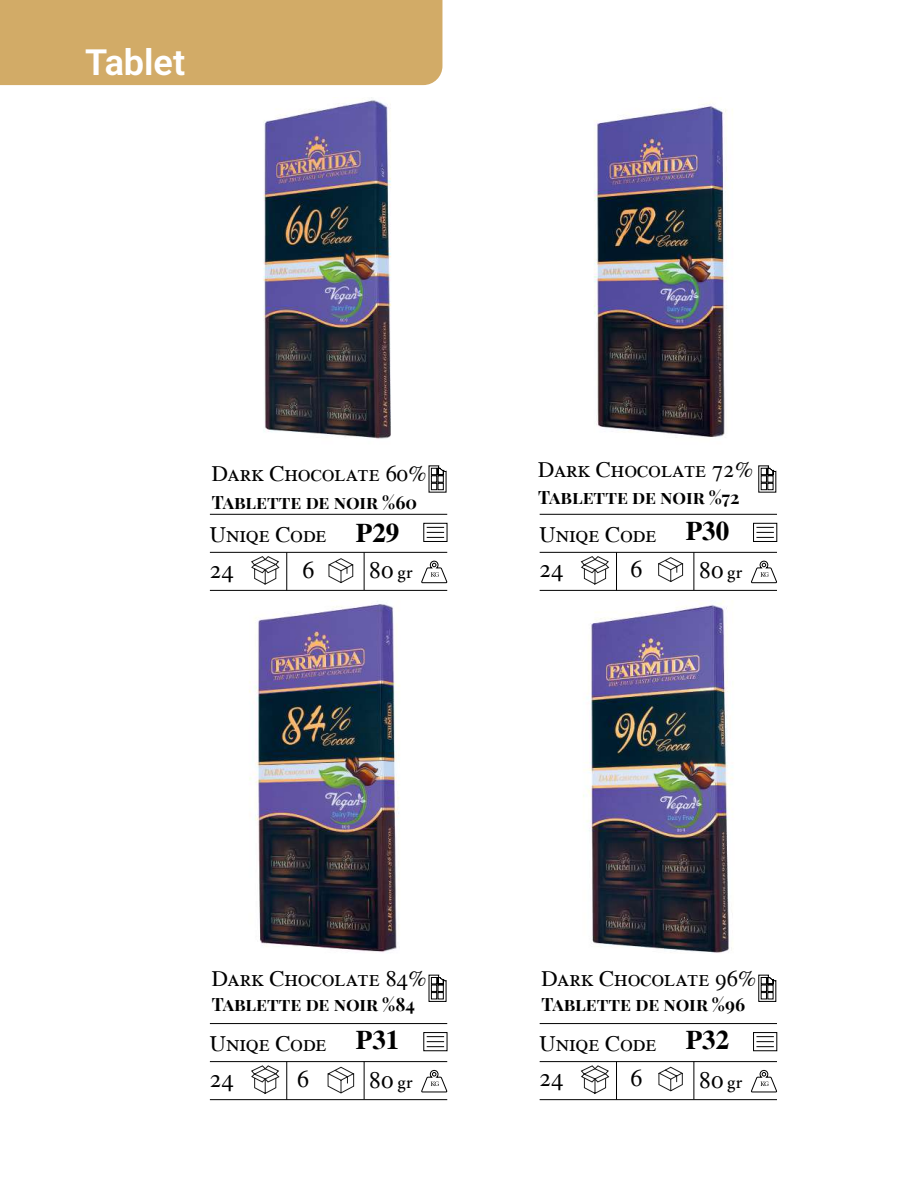
<style>
.page{position:relative;width:919px;height:1187px;background:#fff}
.page>*{position:absolute;margin:0;border:0;box-sizing:border-box;transform-origin:0 0}
.t1{font:700 36px "IRAN Yekan X";color:#fff}
.t2{font:700 27px "Times";color:#000}
.t3{font:24px "Times Roman SC&OSF";letter-spacing:.005em;color:#000}
.t4{font:22.5px "Times Roman SC&OSF";color:#000}
.t5{font:700 18px "Playfair Display SC";color:#000}
.s1{font-family:"Adobe Arabic"}
</style>
<div class="page">
<div style="left:0;top:0;width:442px;height:85px;background:#d2ab67"></div>
<img style="left:263px;top:100px;width:128px;height:339px">
<img style="left:594px;top:103px;width:139px;height:334px">
<img style="left:249px;top:601px;width:151px;height:351px">
<img style="left:583px;top:601px;width:150px;height:351px">
<svg style="left:421px;top:560px;width:26px;height:23px"></svg>
<hr style="left:210px;top:590px;width:237px;height:1px;background:#000">
<hr style="left:210px;top:514px;width:237px;height:1px;background:#000">
<hr style="left:210px;top:552px;width:237px;height:1px;background:#000">
<hr style="left:364px;top:552px;width:1px;height:38px;background:#000">
<hr style="left:286px;top:552px;width:1px;height:38px;background:#000">
<svg style="left:428px;top:465px;width:19px;height:28px"></svg>
<svg style="left:251px;top:556px;width:29px;height:29px"></svg>
<svg style="left:423px;top:522px;width:25px;height:20px"></svg>
<svg style="left:328px;top:558px;width:26px;height:25px"></svg>
<svg style="left:751px;top:560px;width:26px;height:23px"></svg>
<hr style="left:539px;top:590px;width:238px;height:1px;background:#000">
<hr style="left:539px;top:514px;width:238px;height:1px;background:#000">
<hr style="left:539px;top:552px;width:238px;height:1px;background:#000">
<hr style="left:693px;top:552px;width:1px;height:38px;background:#000">
<hr style="left:616px;top:552px;width:1px;height:38px;background:#000">
<svg style="left:758px;top:465px;width:18px;height:28px"></svg>
<svg style="left:580px;top:556px;width:29px;height:29px"></svg>
<svg style="left:753px;top:522px;width:24px;height:20px"></svg>
<svg style="left:658px;top:557px;width:25px;height:25px"></svg>
<svg style="left:421px;top:1069px;width:26px;height:23px"></svg>
<hr style="left:210px;top:1099px;width:237px;height:1px;background:#000">
<hr style="left:210px;top:1023px;width:237px;height:1px;background:#000">
<hr style="left:210px;top:1061px;width:237px;height:1px;background:#000">
<hr style="left:364px;top:1061px;width:1px;height:38px;background:#000">
<hr style="left:286px;top:1061px;width:1px;height:38px;background:#000">
<svg style="left:428px;top:974px;width:19px;height:28px"></svg>
<svg style="left:251px;top:1065px;width:29px;height:29px"></svg>
<svg style="left:423px;top:1032px;width:25px;height:19px"></svg>
<svg style="left:327px;top:1066px;width:28px;height:27px"></svg>
<svg style="left:751px;top:1069px;width:26px;height:23px"></svg>
<hr style="left:539px;top:1099px;width:238px;height:1px;background:#000">
<hr style="left:539px;top:1023px;width:238px;height:1px;background:#000">
<hr style="left:539px;top:1061px;width:238px;height:1px;background:#000">
<hr style="left:693px;top:1061px;width:1px;height:38px;background:#000">
<hr style="left:616px;top:1061px;width:1px;height:38px;background:#000">
<svg style="left:758px;top:974px;width:18px;height:28px"></svg>
<svg style="left:580px;top:1065px;width:29px;height:29px"></svg>
<svg style="left:753px;top:1032px;width:24px;height:19px"></svg>
<svg style="left:658px;top:1066px;width:25px;height:25px"></svg>
<h1 class="t1" style="left:85px;top:42px;width:101px">Tablet</h1>
<p class="t4" style="left:212px;top:460px;width:217px">Dark Chocolate 60%</p>
<p class="t5" style="left:212px;top:487px;width:207px">Tablette de noir %60</p>
<p class="t4" style="left:538px;top:456px;width:217px">Dark Chocolate 72%</p>
<p class="t5" style="left:538px;top:482px;width:203px">Tablette de noir %72</p>
<p class="t4" style="left:210px;top:521px;width:118px">Uniqe Code</p>
<p class="t3" style="left:302px;top:556px;width:13px">6</p>
<p class="t3" style="left:210px;top:557px;width:25px">24</p>
<p class="t2" style="left:356px;top:516px;width:45px">P29</p>
<p class="t3" style="left:369px;top:557px;width:45px">80 <span class="s1">gr</span></p>
<p class="t4" style="left:539px;top:521px;width:118px">Uniqe Code</p>
<p class="t3" style="left:630px;top:555px;width:13px">6</p>
<p class="t3" style="left:539px;top:555px;width:25px">24</p>
<p class="t2" style="left:685px;top:514px;width:45px">P30</p>
<p class="t3" style="left:699px;top:557px;width:45px">80 <span class="s1">gr</span></p>
<p class="t4" style="left:212px;top:965px;width:217px">Dark Chocolate 84%</p>
<p class="t5" style="left:212px;top:989px;width:205px">Tablette de noir %84</p>
<p class="t4" style="left:541px;top:965px;width:217px">Dark Chocolate 96%</p>
<p class="t5" style="left:541px;top:989px;width:205px">Tablette de noir %96</p>
<p class="t4" style="left:210px;top:1030px;width:118px">Uniqe Code</p>
<p class="t3" style="left:297px;top:1065px;width:13px">6</p>
<p class="t3" style="left:210px;top:1065px;width:25px">24</p>
<p class="t2" style="left:356px;top:1023px;width:45px">P31</p>
<p class="t3" style="left:369px;top:1066px;width:45px">80 <span class="s1">gr</span></p>
<p class="t4" style="left:539px;top:1030px;width:118px">Uniqe Code</p>
<p class="t3" style="left:630px;top:1064px;width:13px">6</p>
<p class="t3" style="left:539px;top:1064px;width:25px">24</p>
<p class="t2" style="left:685px;top:1023px;width:45px">P32</p>
<p class="t3" style="left:699px;top:1066px;width:45px">80 <span class="s1">gr</span></p>
</div>
